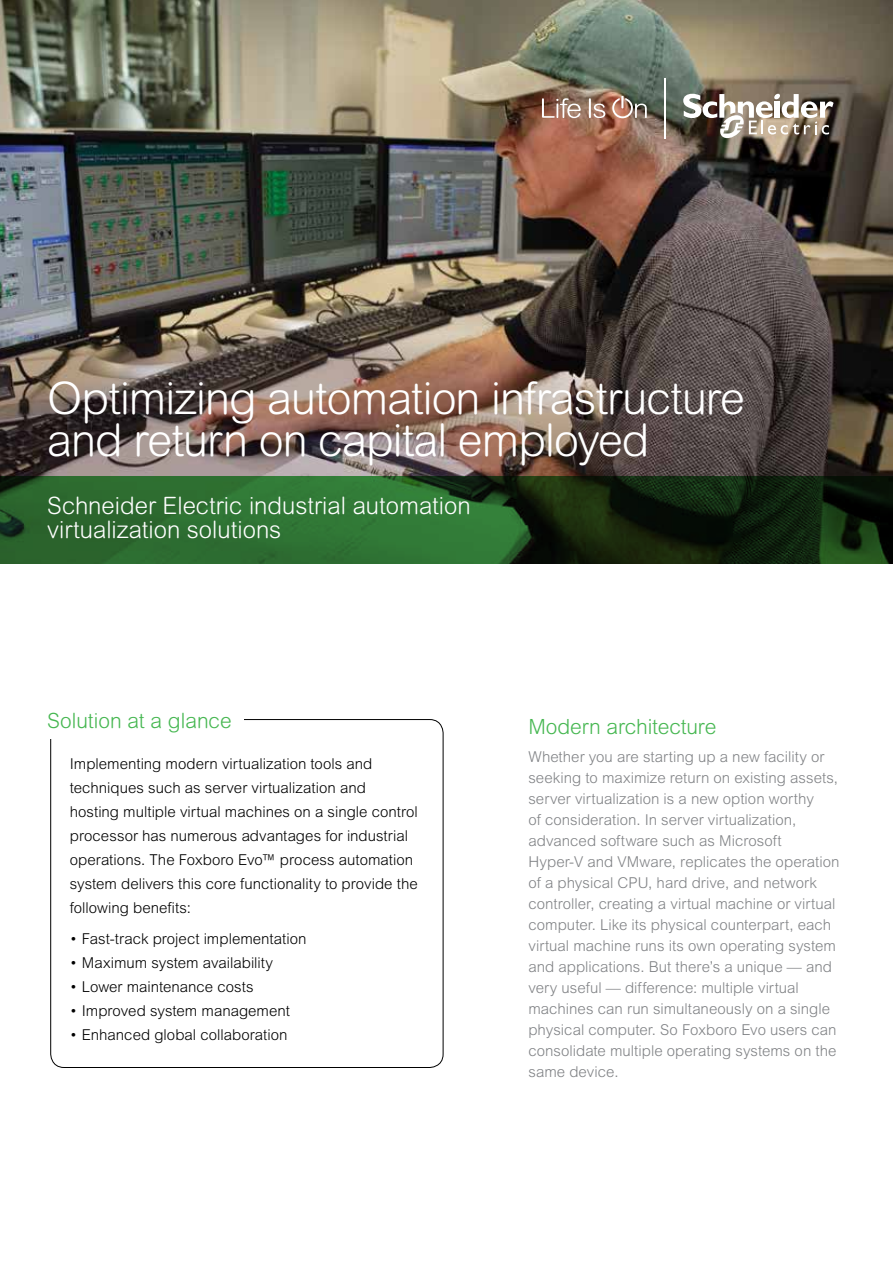
<style>
.page{position:relative;width:893px;height:1263px;background:#fff}
.page>*{position:absolute;margin:0;border:0;box-sizing:border-box;transform-origin:0 0}
.t1{font:300 45px/42px "Arial Rounded MT Pro";letter-spacing:-.02em;color:#fff}
.t2{font:300 24px/24px "Arial Rounded MT Pro";color:#fff}
.t3{font:300 21px "Arial MT Std";letter-spacing:-.01em;color:#46b751}
.t4{font:300 21px "Arial Rounded MT Pro";color:#46b751}
.t5{font:300 15px/21px "Arial MT Std";color:#808285}
.t6{font:300 15px/24px "Arial MT Std";color:#000}
</style>
<div class="page">
<img style="left:0;top:0;width:893px;height:476px">
<svg style="left:0;top:476px;width:893px;height:88px;background:#214c21"></svg>
<svg style="left:542px;top:98px;width:39px;height:20px"></svg>
<svg style="left:589px;top:98px;width:16px;height:20px"></svg>
<svg style="left:612px;top:96px;width:35px;height:22px"></svg>
<img style="left:683px;top:93px;width:151px;height:46px">
<hr style="left:664px;top:78px;width:2px;height:61px;background:#fff">
<h1 class="t1" style="left:47px;top:379px;width:699px">Optimizing automation infrastructure and return on capital employed</h1>
<h2 class="t2" style="left:47px;top:494px;width:425px">Schneider Electric industrial automation virtualization solutions</h2>
<h3 class="t4" style="left:47px;top:708px;width:186px">Solution at a glance</h3>
<h3 class="t3" style="left:528px;top:715px;width:189px">Modern architecture</h3>
<p class="t5" style="left:528px;top:746px;width:313px">Whether you are starting up a new facility or seeking to maximize return on existing assets, server virtualization is a new option worthy<br>of consideration. In server virtualization, advanced software such as Microsoft Hyper-V and VMware, replicates the operation of a physical CPU, hard drive, and network controller, creating a virtual machine or virtual computer. Like its physical counterpart, each virtual machine runs its own operating system and applications. But there’s a unique — and very useful — difference: multiple virtual machines can run simultaneously on a single physical computer. So Foxboro Evo users can consolidate multiple operating systems on the same device.</p>
<p class="t6" style="left:70px;top:751px;width:350px">Implementing modern virtualization tools and techniques such as server virtualization and hosting multiple virtual machines on a single control processor has numerous advantages for industrial operations. The Foxboro Evo™ process automation system delivers this core functionality to provide the following benefits:</p>
<p class="t6" style="left:70px;top:926px;width:238px">• Fast-track project implementation</p>
<p class="t6" style="left:70px;top:950px;width:205px">• Maximum system availability</p>
<p class="t6" style="left:70px;top:974px;width:185px">• Lower maintenance costs</p>
<p class="t6" style="left:70px;top:998px;width:222px">• Improved system management</p>
<p class="t6" style="left:70px;top:1022px;width:219px">• Enhanced global collaboration</p>
</div>
